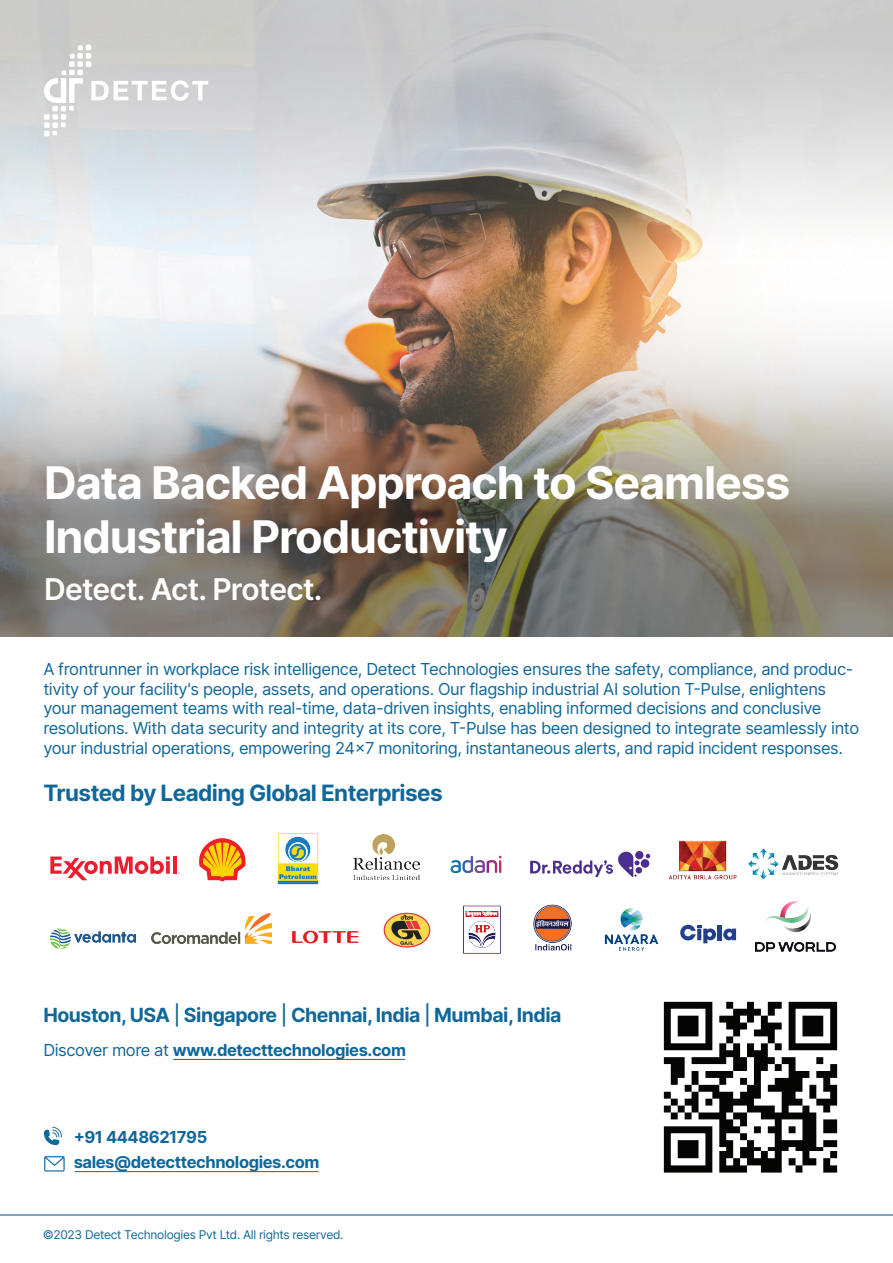
<style>
.page{position:relative;width:893px;height:1263px;background:#fff}
.page>*{position:absolute;margin:0;border:0;box-sizing:border-box;transform-origin:0 0}
.t1{font:700 45px/54px "Inter";letter-spacing:-.025em;color:#fff}
.t2{font:600 30px "Inter";letter-spacing:-.025em;color:#fff}
.t3{font:700 22.5px "Inter";letter-spacing:-.025em;color:#10679a}
.t4{font:700 19.5px "Inter";letter-spacing:-.025em;color:#10679a}
.t5{font:16.5px/19.8px "Inter";letter-spacing:-.025em;color:#10679a}
.t6{font:700 16.5px "Inter";letter-spacing:-.025em;color:#10679a}
.t7{font:12px "Inter";letter-spacing:-.025em;color:#10679a}
.s1{font-weight:500}
.s2{font-weight:400}
</style>
<div class="page">
<img style="left:0;top:0;width:893px;height:636px">
<svg style="left:44px;top:45px;width:164px;height:91px;background:#d7d7d8"></svg>
<hr style="left:173px;top:856px;width:3px;height:18px;background:#ed1d2f">
<svg style="left:50px;top:856px;width:120px;height:24px"></svg>
<img style="left:277px;top:833px;width:42px;height:52px">
<img style="left:353px;top:834px;width:66px;height:46px">
<img style="left:450px;top:855px;width:52px;height:19px">
<svg style="left:530px;top:851px;width:120px;height:26px"></svg>
<img style="left:668px;top:840px;width:69px;height:40px">
<img style="left:50px;top:928px;width:86px;height:21px">
<img style="left:151px;top:914px;width:121px;height:30px">
<svg style="left:292px;top:931px;width:66px;height:12px"></svg>
<img style="left:383px;top:912px;width:48px;height:36px">
<svg style="left:463px;top:906px;width:38px;height:48px"></svg>
<img style="left:533px;top:904px;width:39px;height:47px">
<svg style="left:680px;top:924px;width:36px;height:19px"></svg>
<hr style="left:718px;top:925px;width:4px;height:15px;background:#24408c">
<svg style="left:723px;top:928px;width:13px;height:12px"></svg>
<img style="left:604px;top:908px;width:55px;height:43px">
<svg style="left:199px;top:838px;width:47px;height:43px"></svg>
<img style="left:663px;top:1001px;width:175px;height:151px">
<img style="left:663px;top:1152px;width:175px;height:21px">
<hr style="left:0;top:1214px;width:893px;height:1px;background:#10679a">
<svg style="left:44px;top:1127px;width:18px;height:18px"></svg>
<svg style="left:44px;top:1156px;width:21px;height:15px"></svg>
<img style="left:748px;top:848px;width:91px;height:32px">
<img style="left:755px;top:901px;width:81px;height:51px">
<hr style="left:173px;top:1059px;width:232px;height:1px;background:#10679a">
<hr style="left:75px;top:1171px;width:244px;height:1px;background:#10679a">
<h1 class="t1" style="left:44px;top:454px;width:748px">Data Backed Approach to Seamless<br>Industrial Productivity</h1>
<h2 class="t2" style="left:44px;top:567px;width:280px">Detect. Act. Protect.</h2>
<p class="t5" style="left:43px;top:658px;width:817px">A frontrunner in workplace risk intelligence, Detect Technologies ensures the safety, compliance, and produc&shy;tivity of your facility's people, assets, and operations. Our flagship industrial AI solution T-Pulse, enlightens your management teams with real-time, data-driven insights, enabling informed decisions and conclusive resolutions. With data security and integrity at its core, T-Pulse has been designed to integrate seamlessly into your industrial operations, empowering 24×7 monitoring, instantaneous alerts, and rapid incident responses.</p>
<h3 class="t3" style="left:43px;top:777px;width:401px">Trusted by Leading Global Enterprises</h3>
<p class="t4" style="left:43px;top:1001px;width:520px">Houston, USA <span class="s1">|</span> Singapore <span class="s1">|</span> Chennai, India <span class="s1">|</span> Mumbai, India</p>
<p class="t6" style="left:43px;top:1038px;width:364px"><span class="s2">Discover more at</span> www.detecttechnologies.com</p>
<p class="t6" style="left:74px;top:1125px;width:135px">+91 4448621795</p>
<p class="t6" style="left:74px;top:1150px;width:247px">sales@detecttechnologies.com</p>
<p class="t7" style="left:43px;top:1226px;width:302px">©2023 Detect Technologies Pvt Ltd. All rights reserved.</p>
</div>
